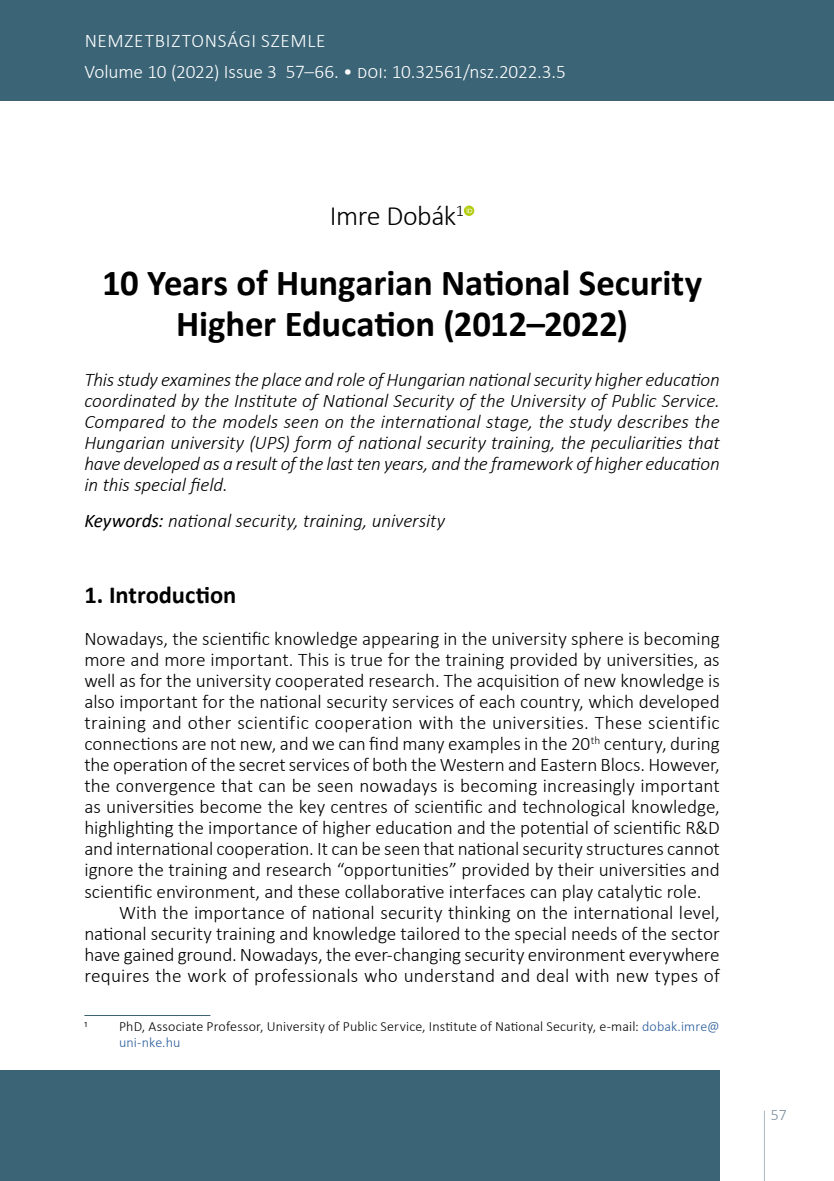
<style>
.page{position:relative;width:834px;height:1181px;background:#fff}
.page>*{position:absolute;margin:0;border:0;box-sizing:border-box;transform-origin:0 0}
.t1{font:700 36.75px/40.2px "Calibri";letter-spacing:-.005em;color:#000;text-align:center}
.t2{font:300 28px "Calibri";letter-spacing:-.02em;color:#000}
.t3{font:700 24.5px "Calibri";color:#000}
.t4{font:300 19.25px "Calibri";letter-spacing:-.005em;color:#000}
.t5{font:italic 300 19.25px/21px "Calibri";letter-spacing:-.01em;color:#000;text-align:justify}
.t6{font:300 19.25px/31px "Calibri";color:#fff}
.t7{font:300 19.25px "Calibri";letter-spacing:.015em;color:#000}
.t8{font:300 15.75px "Calibri";color:#778c9b}
.t9{font:300 14px/15.8px "Calibri";letter-spacing:.01em;color:#000}
.t10{font:8.22px "Calibri";color:#000}
.s1{font-weight:400}
.s2{color:#275b9b}
</style>
<div class="page">
<svg style="left:764px;top:1110px;width:1px;height:71px"></svg>
<div style="left:0;top:1070px;width:719px;height:111px;background:#3b6476"></div>
<div style="left:0;top:0;width:833px;height:101px;background:#3b6476"></div>
<svg style="left:464px;top:205px;width:10px;height:11px"></svg>
<svg style="left:466px;top:207px;width:6px;height:6px"></svg>
<hr style="left:84px;top:1015px;width:126px;height:1px;background:#3b6476">
<p class="t6" style="left:84px;top:25px;width:483px">NEMZETBIZTONSÁGI SZEMLE<br>Volume 10 (2022) Issue 3 57–66. • doi: 10.32561/nsz.2022.3.5</p>
<h2 class="t2" style="left:330px;top:199px;width:135px">Imre Dobák<sup>1</sup></h2>
<h1 class="t1" style="left:102px;top:262px;width:601px">10 Years of Hungarian National Security<br>Higher Education (2012–2022)</h1>
<p class="t5" style="left:84px;top:369px;width:636px">This study examines the place and role of Hungarian national security higher education coordinated by the Institute of National Security of the University of Public Service.<br>Compared to the models seen on the international stage, the study describes the Hungarian university (UPS) form of national security training, the peculiarities that have developed as a result of the last ten years, and the framework of higher education in this special field.</p>
<p class="t5" style="left:84px;top:510px;width:362px"><span class="s1">Keywords:</span> national security, training, university</p>
<p class="t3" style="left:84px;top:578px;width:153px">1. Introduction</p>
<p class="t4" style="left:84px;top:627px;width:636px">Nowadays, the scientific knowledge appearing in the university sphere is becoming</p>
<p class="t4" style="left:84px;top:648px;width:636px">more and more important. This is true for the training provided by universities, as</p>
<p class="t4" style="left:84px;top:669px;width:636px">well as for the university cooperated research. The acquisition of new knowledge is</p>
<p class="t4" style="left:84px;top:690px;width:636px">also important for the national security services of each country, which developed</p>
<p class="t7" style="left:84px;top:711px;width:636px">training and other scientific cooperation with the universities. These scientific</p>
<p class="t4" style="left:84px;top:732px;width:636px">connections are not new, and we can find many examples in the 20<sup>th</sup> century, during</p>
<p class="t4" style="left:84px;top:753px;width:636px">the operation of the secret services of both the Western and Eastern Blocs. However,</p>
<p class="t4" style="left:84px;top:774px;width:636px">the convergence that can be seen nowadays is becoming increasingly important</p>
<p class="t4" style="left:84px;top:795px;width:636px">as universities become the key centres of scientific and technological knowledge,</p>
<p class="t4" style="left:84px;top:816px;width:637px">highlighting the importance of higher education and the potential of scientific R&amp;D</p>
<p class="t4" style="left:84px;top:837px;width:636px">and international cooperation. It can be seen that national security structures cannot</p>
<p class="t4" style="left:84px;top:858px;width:636px">ignore the training and research “opportunities” provided by their universities and</p>
<p class="t4" style="left:84px;top:879px;width:618px">scientific environment, and these collaborative interfaces can play catalytic role.</p>
<p class="t4" style="left:119px;top:900px;width:602px">With the importance of national security thinking on the international level,</p>
<p class="t4" style="left:84px;top:921px;width:636px">national security training and knowledge tailored to the special needs of the sector</p>
<p class="t4" style="left:84px;top:942px;width:636px">have gained ground. Nowadays, the ever-changing security environment everywhere</p>
<p class="t4" style="left:84px;top:963px;width:636px">requires the work of professionals who understand and deal with new types of</p>
<p class="t10" style="left:84px;top:1018px;width:4px">1</p>
<p class="t9" style="left:119px;top:1018px;width:602px">PhD, Associate Professor, University of Public Service, Institute of National Security, e-mail: <span class="s2">dobak.imre@ uni-nke.hu</span></p>
<p class="t8" style="left:770px;top:1105px;width:17px">57</p>
</div>
